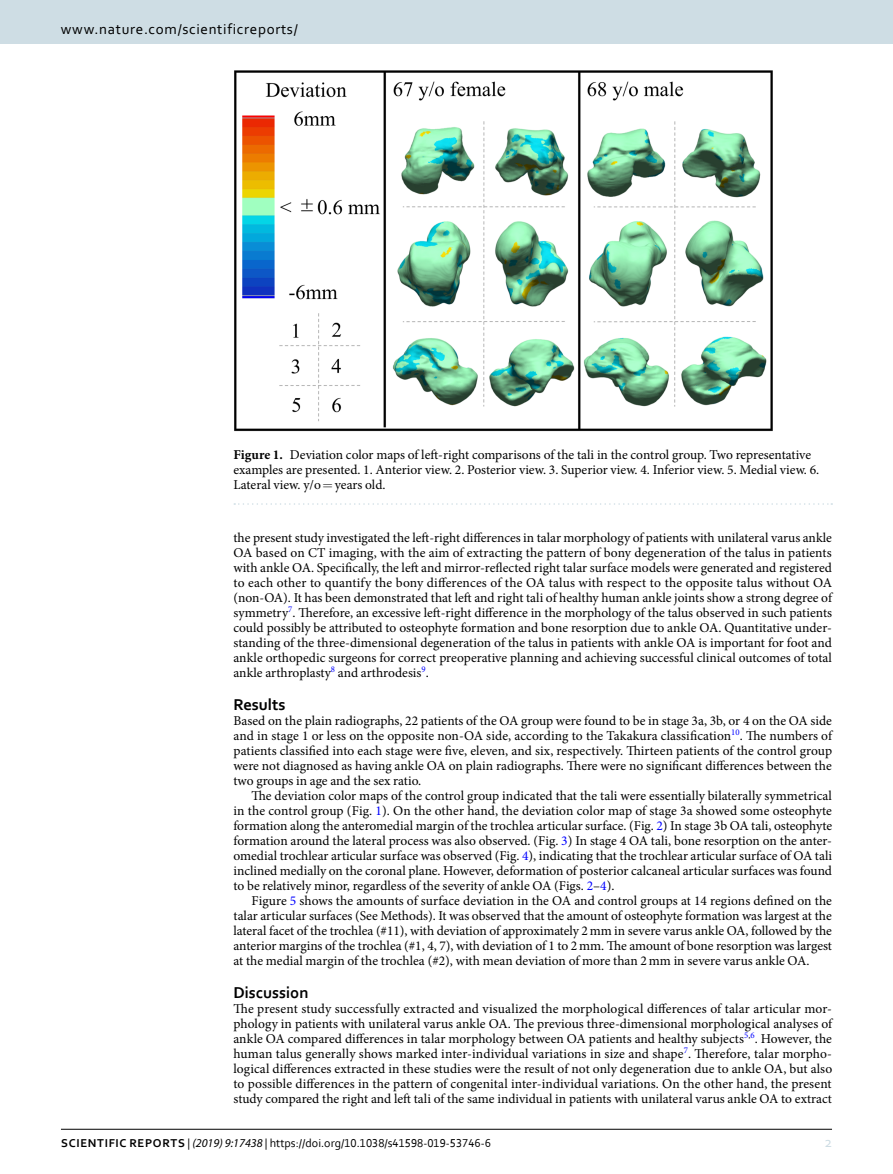
<style>
.page{position:relative;width:893px;height:1174px;background:#fff}
.page>*{position:absolute;margin:0;border:0;box-sizing:border-box;transform-origin:0 0}
.t1{font:700 16.5px "Corbel";color:#000}
.t2{font:16.5px "Corbel Bold 2";color:#000}
.t3{font:15px "Corbel 2";letter-spacing:.045em;color:#000}
.t4{font:15px "Corbel 2";color:#cedde4}
.t5{font:13.5px/15px "Minion Pro";color:#000;text-align:justify}
.t6{font:12px "Corbel";color:#000}
.s1{font-weight:700}
.s2{color:#00f}
.s3{font-family:"Corbel Bold 2"}
.s4{font-family:"Corbel 2"}
.s5{font-family:"Myriad Pro";font-style:italic}
</style>
<div class="page">
<hr style="left:61px;top:1129px;width:771px;height:1px;background:#000">
<div style="left:0;top:0;width:893px;height:43px;background:#cedde4"></div>
<img style="left:234px;top:70px;width:539px;height:361px">
<svg style="left:234px;top:503px;width:598px;height:2px"></svg>
<p class="t3" style="left:61px;top:19px;width:238px">www.nature.com/scientificreports/</p>
<p class="t5" style="left:233px;top:447px;width:587px;text-align:left"><span class="s1">Figure 1.</span> Deviation color maps of left-right comparisons of the tali in the control group. Two representative examples are presented. 1. Anterior view. 2. Posterior view. 3. Superior view. 4. Inferior view. 5. Medial view. 6.<br>Lateral view. y/o years old.</p>
<p class="t5" style="left:233px;top:530px;width:600px">the present study investigated the left-right differences in talar morphology of patients with unilateral varus ankle OA based on CT imaging, with the aim of extracting the pattern of bony degeneration of the talus in patients with ankle OA. Specifically, the left and mirror-reflected right talar surface models were generated and registered to each other to quantify the bony differences of the OA talus with respect to the opposite talus without OA (non-OA). It has been demonstrated that left and right tali of healthy human ankle joints show a strong degree of symmetry<sup>7</sup>. Therefore, an excessive left-right difference in the morphology of the talus observed in such patients could possibly be attributed to osteophyte formation and bone resorption due to ankle OA. Quantitative under&shy;standing of the three-dimensional degeneration of the talus in patients with ankle OA is important for foot and ankle orthopedic surgeons for correct preoperative planning and achieving successful clinical outcomes of total ankle arthroplasty<sup>8</sup> and arthrodesis<sup>9</sup>.</p>
<p class="t2" style="left:233px;top:694px;width:53px">RESULTS</p>
<p class="t5" style="left:233px;top:713px;width:600px">Based on the plain radiographs, 22 patients of the OA group were found to be in stage 3a, 3b, or 4 on the OA side and in stage 1 or less on the opposite non-OA side, according to the Takakura classification<sup>10</sup>. The numbers of patients classified into each stage were five, eleven, and six, respectively. Thirteen patients of the control group were not diagnosed as having ankle OA on plain radiographs. There were no significant differences between the two groups in age and the sex ratio.</p>
<p class="t5" style="left:233px;top:788px;width:600px;text-indent:18px">The deviation color maps of the control group indicated that the tali were essentially bilaterally symmetrical in the control group (Fig. <span class="s2">1</span>). On the other hand, the deviation color map of stage 3a showed some osteophyte formation along the anteromedial margin of the trochlea articular surface. (Fig. <span class="s2">2</span>) In stage 3b OA tali, osteophyte formation around the lateral process was also observed. (Fig. <span class="s2">3</span>) In stage 4 OA tali, bone resorption on the anter&shy;omedial trochlear articular surface was observed (Fig. <span class="s2">4</span>), indicating that the trochlear articular surface of OA tali inclined medially on the coronal plane. However, deformation of posterior calcaneal articular surfaces was found to be relatively minor, regardless of the severity of ankle OA (Figs. <span class="s2">2</span>–<span class="s2">4</span>).</p>
<p class="t5" style="left:233px;top:893px;width:600px;text-indent:18px">Figure <span class="s2">5</span> shows the amounts of surface deviation in the OA and control groups at 14 regions defined on the talar articular surfaces (See Methods). It was observed that the amount of osteophyte formation was largest at the lateral facet of the trochlea (#11), with deviation of approximately 2mm in severe varus ankle OA, followed by the anterior margins of the trochlea (#1, 4, 7), with deviation of 1 to 2mm. The amount of bone resorption was largest at the medial margin of the trochlea (#2), with mean deviation of more than 2mm in severe varus ankle OA.</p>
<p class="t1" style="left:233px;top:982px;width:77px">Discussion</p>
<p class="t5" style="left:233px;top:1001px;width:600px">The present study successfully extracted and visualized the morphological differences of talar articular mor&shy;phology in patients with unilateral varus ankle OA. The previous three-dimensional morphological analyses of ankle OA compared differences in talar morphology between OA patients and healthy subjects<sup>5</sup><sup>,</sup><sup>6</sup>. However, the human talus generally shows marked inter-individual variations in size and shape<sup>7</sup>. Therefore, talar morpho&shy;logical differences extracted in these studies were the result of not only degeneration due to ankle OA, but also to possible differences in the pattern of congenital inter-individual variations. On the other hand, the present study compared the right and left tali of the same individual in patients with unilateral varus ankle OA to extract</p>
<p class="t6" style="left:61px;top:1135px;width:431px"><span class="s3">SCIENTIFIC REPORTS</span> <span class="s4">|</span> <span class="s5">(2019) 9:17438</span> <span class="s4">|</span> https://doi.org/10.1038/s41598-019-53746-6</p>
<p class="t4" style="left:824px;top:1132px;width:9px">2</p>
</div>
